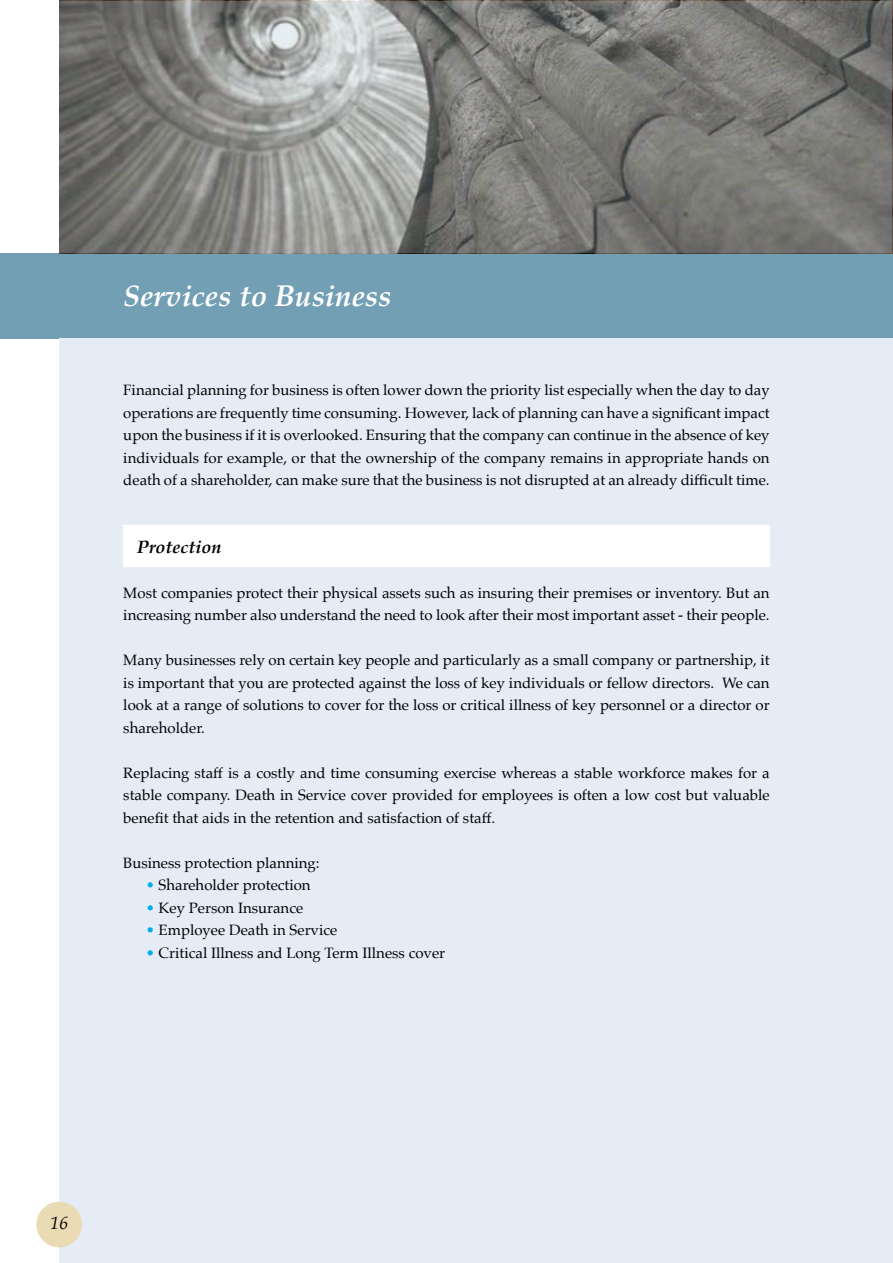
<style>
.page{position:relative;width:893px;height:1263px;background:#fff}
.page>*{position:absolute;margin:0;border:0;box-sizing:border-box;transform-origin:0 0}
.t1{font:italic 700 30px "Palatino";color:#fff}
.t2{font:italic 700 18px "Palatino";color:#000}
.t3{font:italic 18px "Palatino";color:#000}
.t4{font:15px/22.5px "Palatino";color:#000;text-align:justify}
.s1{color:#00aeef}
</style>
<div class="page">
<div style="left:0;top:253px;width:893px;height:85px;background:#729fb3"></div>
<div style="left:59px;top:338px;width:834px;height:925px;background:#e5ecf5"></div>
<div style="left:36px;top:1202px;width:46px;height:45px;background:#eadbb5;border-radius:50%"></div>
<div style="left:123px;top:525px;width:647px;height:41px;background:#fff"></div>
<svg style="left:59px;top:1px;width:832px;height:251px"></svg>
<h1 class="t1" style="left:123px;top:271px;width:270px">Services to Business</h1>
<p class="t4" style="left:123px;top:379px;width:648px">Financial planning for business is often lower down the priority list especially when the day to day operations are frequently time consuming. However, lack of planning can have a significant impact upon the business if it is overlooked. Ensuring that the company can continue in the absence of key individuals for example, or that the ownership of the company remains in appropriate hands on death of a shareholder, can make sure that the business is not disrupted at an already difficult time.</p>
<p class="t2" style="left:137px;top:531px;width:86px">Protection</p>
<p class="t4" style="left:123px;top:581px;width:648px">Most companies protect their physical assets such as insuring their premises or inventory. But an increasing number also understand the need to look after their most important asset - their people.</p>
<p class="t4" style="left:123px;top:649px;width:648px">Many businesses rely on certain key people and particularly as a small company or partnership, it is important that you are protected against the loss of key individuals or fellow directors. We can look at a range of solutions to cover for the loss or critical illness of key personnel or a director or shareholder.</p>
<p class="t4" style="left:123px;top:761px;width:648px">Replacing staff is a costly and time consuming exercise whereas a stable workforce makes for a stable company. Death in Service cover provided for employees is often a low cost but valuable benefit that aids in the retention and satisfaction of staff.</p>
<p class="t4" style="left:123px;top:851px;width:198px">Business protection planning:</p>
<p class="t4" style="left:146px;top:874px;width:166px"><span class="s1">•</span> Shareholder protection</p>
<p class="t4" style="left:146px;top:896px;width:159px"><span class="s1">•</span> Key Person Insurance</p>
<p class="t4" style="left:146px;top:919px;width:193px"><span class="s1">•</span> Employee Death in Service</p>
<p class="t4" style="left:146px;top:941px;width:301px"><span class="s1">•</span> Critical Illness and Long Term Illness cover</p>
<p class="t3" style="left:50px;top:1207px;width:19px">16</p>
</div>
